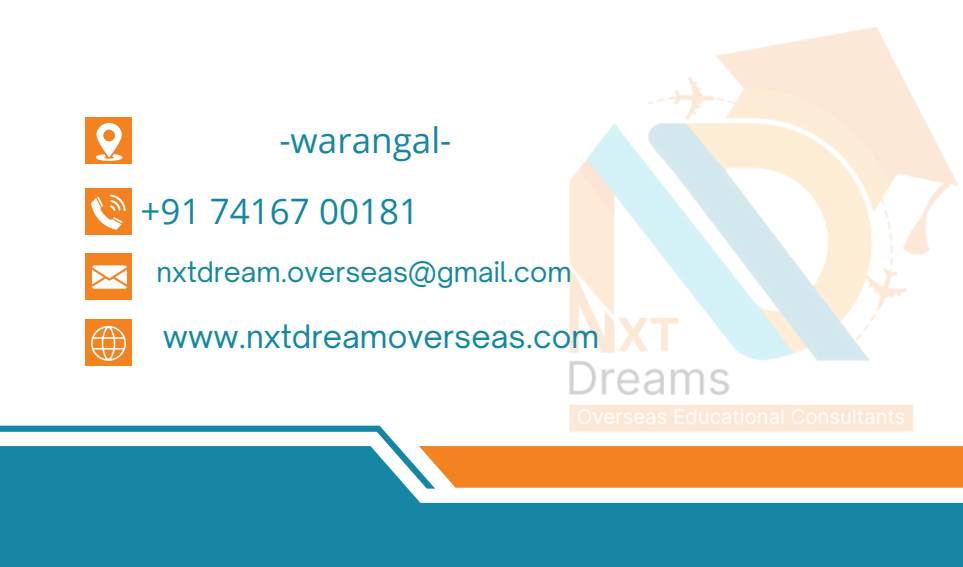
<style>
.page{position:relative;width:963px;height:567px;background:#fff}
.page>*{position:absolute;margin:0;border:0;box-sizing:border-box;transform-origin:0 0}
.t1{font:35.2px/70.8px "Open Sans";color:#1587a4}
.t2{font:30.8px "Open Sauce One";color:#1587a4}
.t3{font:27.2px "Open Sauce One";color:#1587a4}
</style>
<div class="page">
<svg style="left:0;top:426px;width:963px;height:141px;background:#2b92ac"></svg>
<div style="left:85px;top:188px;width:47px;height:47px;background:#f38221"></div>
<div style="left:85px;top:117px;width:47px;height:47px;background:#f38221"></div>
<div style="left:85px;top:253px;width:47px;height:47px;background:#f38221"></div>
<div style="left:85px;top:319px;width:47px;height:47px;background:#f38221"></div>
<svg style="left:91px;top:195px;width:35px;height:35px"></svg>
<svg style="left:95px;top:123px;width:28px;height:38px"></svg>
<svg style="left:92px;top:265px;width:35px;height:24px"></svg>
<svg style="left:91px;top:326px;width:35px;height:35px"></svg>
<img style="left:431px;top:27px;width:532px;height:499px">
<p class="t1" style="left:141px;top:104px;width:312px;text-indent:139px">-warangal-+91 74167 00181</p>
<p class="t3" style="left:157px;top:255px;width:417px">nxtdream.overseas@gmail.com</p>
<p class="t2" style="left:163px;top:317px;width:438px">www.nxtdreamoverseas.com</p>
</div>
